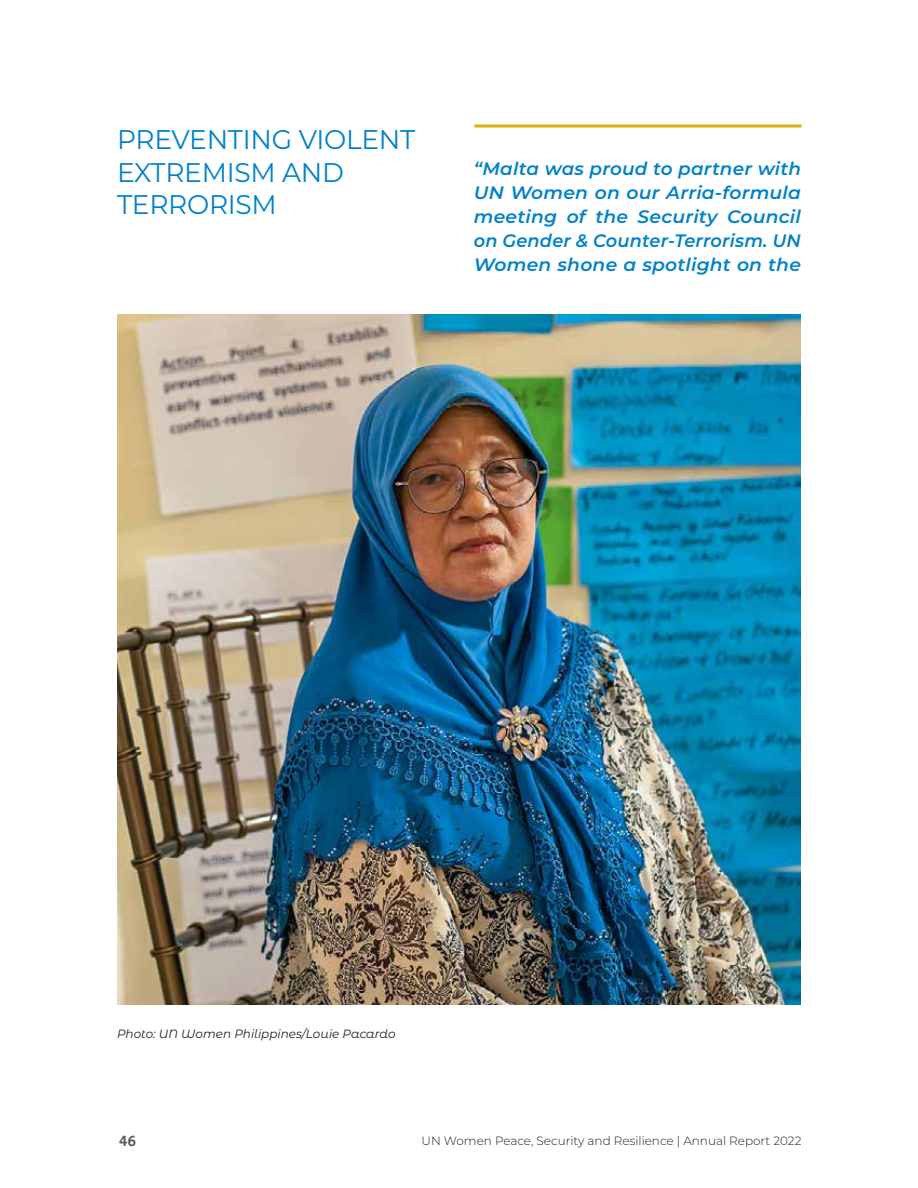
<style>
.page{position:relative;width:918px;height:1188px;background:#fff}
.page>*{position:absolute;margin:0;border:0;box-sizing:border-box;transform-origin:0 0}
.t1{font:27px/32.4px "Montserrat";letter-spacing:-.01em;color:#0082c8}
.t2{font:italic 600 18px/24px "Montserrat";letter-spacing:.01em;color:#0082c8;text-align:justify}
.t3{font:15px "The Sans Bold Caps";color:#57585a}
.t4{font:300 12px "Montserrat";color:#231f20}
.t5{font:italic 12px "Montserrat Alternates";color:#231f20}
</style>
<div class="page">
<svg style="left:474px;top:124px;width:328px;height:4px"></svg>
<img style="left:117px;top:315px;width:683px;height:689px">
<h1 class="t1" style="left:117px;top:122px;width:300px">PREVENTING VIOLENT<br>EXTREMISM AND<br>TERRORISM</h1>
<p class="t2" style="left:474px;top:156px;width:329px">“Malta was proud to partner with UN Women on our Arria-formula meeting of the Security Council on Gender &amp; Counter-Terrorism. UN Women shone a spotlight on the</p>
<p class="t5" style="left:117px;top:1026px;width:280px">Photo: UN Women Philippines/Louie Pacardo</p>
<p class="t3" style="left:119px;top:1129px;width:18px">46</p>
<p class="t4" style="left:422px;top:1133px;width:381px">UN Women Peace, Security and Resilience | Annual Report 2022</p>
</div>
